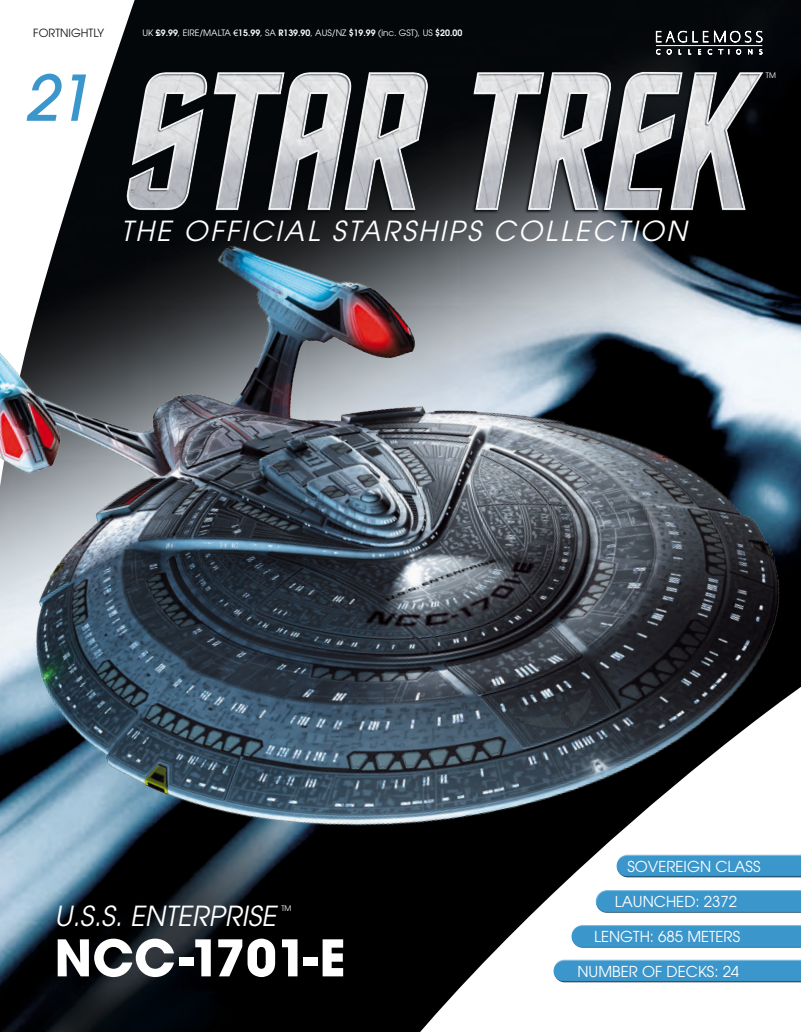
<style>
.page{position:relative;width:801px;height:1032px;background:#fff}
.page>*{position:absolute;margin:0;border:0;box-sizing:border-box;transform-origin:0 0}
.t1{font:italic 500 62.5px "Avant Garde LT";color:#3b96cb}
.t2{font:700 50px "Avant Garde";color:#fff}
.t3{font:italic 27.5px "Avant Garde LT";letter-spacing:.09em;color:#fff}
.t4{font:italic 27.5px "Avant Garde";color:#fff}
.t5{font:15px "Avant Garde";color:#fff}
.t6{font:11.25px "Avant Garde";color:#131413}
.t7{font:8.75px "Avant Garde";color:#fff}
.t8{font:7.5px "Avant Garde";color:#fff}
.s1{font-weight:600}
.s2{font-family:"Arial"}
</style>
<div class="page">
<img style="left:0;top:0;width:801px;height:1031px">
<svg style="left:0;top:0;width:159px;height:139px"></svg>
<svg style="left:84px;top:990px;width:717px;height:41px"></svg>
<img style="left:113px;top:51px;width:660px;height:88px">
<img style="left:0;top:139px;width:801px;height:851px">
<svg style="left:656px;top:29px;width:52px;height:13px"></svg>
<svg style="left:714px;top:30px;width:48px;height:13px"></svg>
<svg style="left:656px;top:49px;width:16px;height:6px"></svg>
<svg style="left:678px;top:49px;width:4px;height:6px"></svg>
<svg style="left:688px;top:49px;width:3px;height:6px"></svg>
<svg style="left:698px;top:49px;width:3px;height:6px"></svg>
<svg style="left:707px;top:49px;width:23px;height:6px"></svg>
<svg style="left:736px;top:49px;width:5px;height:6px"></svg>
<svg style="left:747px;top:49px;width:6px;height:8px"></svg>
<svg style="left:759px;top:49px;width:4px;height:6px"></svg>
<hr style="left:656px;top:45px;width:106px;height:1px;background:#fff">
<div style="left:615px;top:852px;width:186px;height:19px;background:#fff;opacity:.75"></div>
<div style="left:616px;top:857px;width:185px;height:21px;background:#131413;opacity:.75"></div>
<div style="left:595px;top:887px;width:206px;height:20px;background:#fff;opacity:.75"></div>
<div style="left:595px;top:893px;width:206px;height:20px;background:#3b96cb"></div>
<div style="left:570px;top:922px;width:231px;height:19px;background:#fff;opacity:.75"></div>
<div style="left:571px;top:928px;width:230px;height:20px;background:#3b96cb"></div>
<div style="left:553px;top:956px;width:248px;height:20px;background:#fff;opacity:.75"></div>
<div style="left:553px;top:962px;width:248px;height:20px;background:#3b96cb"></div>
<p class="t6" style="left:33px;top:27px;width:72px">FORTNIGHTLY</p>
<p class="t7" style="left:143px;top:28px;width:321px">UK <span class="s1">£9.99</span>, EIRE/MALTA <span class="s2">€</span><span class="s1">15.99</span>, SA <span class="s1">R139.90</span>, AUS/NZ <span class="s1">$19.99</span> (inc. GST), US <span class="s1">$20.00</span></p>
<h1 class="t1" style="left:24px;top:59px;width:67px">21</h1>
<h3 class="t3" style="left:121px;top:214px;width:567px">THE OFFICIAL STARSHIPS COLLECTION</h3>
<p class="t8" style="left:766px;top:71px;width:12px">TM</p>
<p class="t8" style="left:281px;top:903px;width:12px">TM</p>
<h3 class="t4" style="left:54px;top:899px;width:229px">U.S.S. ENTERPRISE</h3>
<h2 class="t2" style="left:54px;top:925px;width:293px">NCC-1701-E</h2>
<h3 class="t5" style="left:627px;top:857px;width:135px">SOVEREIGN CLASS</h3>
<h3 class="t5" style="left:615px;top:892px;width:124px">LAUNCHED: 2372</h3>
<h3 class="t5" style="left:594px;top:927px;width:148px">LENGTH: 685 METERS</h3>
<h3 class="t5" style="left:577px;top:962px;width:163px">NUMBER OF DECKS: 24</h3>
</div>
